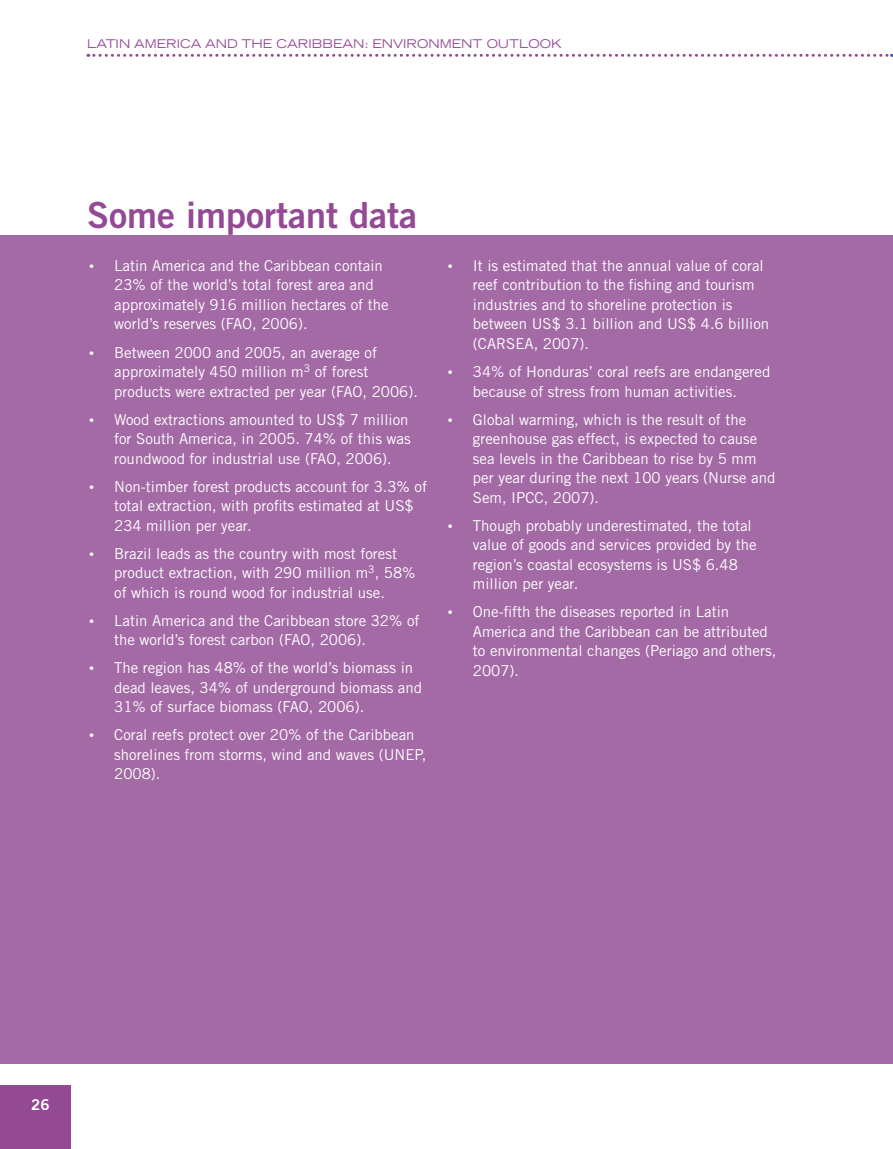
<style>
.page{position:relative;width:893px;height:1149px;background:#fff}
.page>*{position:absolute;margin:0;border:0;box-sizing:border-box;transform-origin:0 0}
.t1{font:36px "Trade Gothic LT Std Bd 2";color:#944995}
.t2{font:15px/19.5px "Trade Gothic LT Std";color:#fff}
.t3{font:15px "Trade Gothic LT Std Bd 2";color:#fff}
.t4{font:expanded 12px "Trade Gothic LT Std";color:#944995}
.s1{font-family:"Courier New"}
</style>
<div class="page">
<div style="left:0;top:1085px;width:71px;height:63px;background:#944995"></div>
<div style="left:0;top:236px;width:893px;height:827px;background:#a46aa6"></div>
<svg style="left:88px;top:54px;width:805px;height:3px"></svg>
<p class="t4" style="left:87px;top:36px;width:19px">LATIN</p>
<p class="t4" style="left:134px;top:36px;width:21px">AMERICA</p>
<p class="t4" style="left:205px;top:36px;width:12px">AND</p>
<p class="t4" style="left:241px;top:36px;width:57px">THE CARIBBEAN</p>
<p class="t4" style="left:364px;top:36px;width:29px">: ENVIRONMENT</p>
<p class="t4" style="left:487px;top:36px;width:34px">OUTLOO</p>
<p class="t4" style="left:551px;top:36px;width:12px">K</p>
<h1 class="t1" style="left:87px;top:192px;width:331px">Some important data</h1>
<p class="t2" style="left:114px;top:255px;width:276px;text-indent:-27px"><span class="s1">•</span> Latin America and the Caribbean contain 23% of the world’s total forest area and approximately 916 million hectares of the world’s reserves (FAO, 2006).</p>
<p class="t2" style="left:114px;top:342px;width:305px;text-indent:-27px"><span class="s1">•</span> Between 2000 and 2005, an average of approximately 450 million m<sup>3</sup> of forest products were extracted per year (FAO, 2006).</p>
<p class="t2" style="left:114px;top:409px;width:298px;text-indent:-27px"><span class="s1">•</span> Wood extractions amounted to US$ 7 million for South America, in 2005. 74% of this was roundwood for industrial use (FAO, 2006).</p>
<p class="t2" style="left:114px;top:476px;width:314px;text-indent:-27px"><span class="s1">•</span> Non-timber forest products account for 3.3% of total extraction, with profits estimated at US$<br>234 million per year.</p>
<p class="t2" style="left:114px;top:543px;width:303px;text-indent:-27px"><span class="s1">•</span> Brazil leads as the country with most forest product extraction, with 290 million m<sup>3</sup>, 58% of which is round wood for industrial use.</p>
<p class="t2" style="left:114px;top:610px;width:307px;text-indent:-27px"><span class="s1">•</span> Latin America and the Caribbean store 32% of the world’s forest carbon (FAO, 2006).</p>
<p class="t2" style="left:114px;top:657px;width:309px;text-indent:-27px"><span class="s1">•</span> The region has 48% of the world’s biomass in dead leaves, 34% of underground biomass and<br>31% of surface biomass (FAO, 2006).</p>
<p class="t2" style="left:114px;top:724px;width:314px;text-indent:-27px"><span class="s1">•</span> Coral reefs protect over 20% of the Caribbean shorelines from storms, wind and waves (UNEP,<br>2008).</p>
<p class="t2" style="left:473px;top:255px;width:298px;text-indent:-27px"><span class="s1">•</span> It is estimated that the annual value of coral reef contribution to the fishing and tourism industries and to shoreline protection is between US$ 3.1 billion and US$ 4.6 billion (CARSEA, 2007).</p>
<p class="t2" style="left:446px;top:361px;width:326px;text-align:center"><span class="s1">•</span> 34% of Honduras’ coral reefs are endangered because of stress from human activities.</p>
<p class="t2" style="left:473px;top:409px;width:304px;text-indent:-27px"><span class="s1">•</span> Global warming, which is the result of the greenhouse gas effect, is expected to cause sea levels in the Caribbean to rise by 5 mm per year during the next 100 years (Nurse and Sem, IPCC, 2007).</p>
<p class="t2" style="left:473px;top:515px;width:285px;text-indent:-27px"><span class="s1">•</span> Though probably underestimated, the total value of goods and services provided by the region’s coastal ecosystems is US$ 6.48 million per year.</p>
<p class="t2" style="left:473px;top:601px;width:305px;text-indent:-27px"><span class="s1">•</span> One-fifth the diseases reported in Latin America and the Caribbean can be attributed to environmental changes (Periago and others, 2007).</p>
<p class="t3" style="left:31px;top:1095px;width:20px">26</p>
</div>
